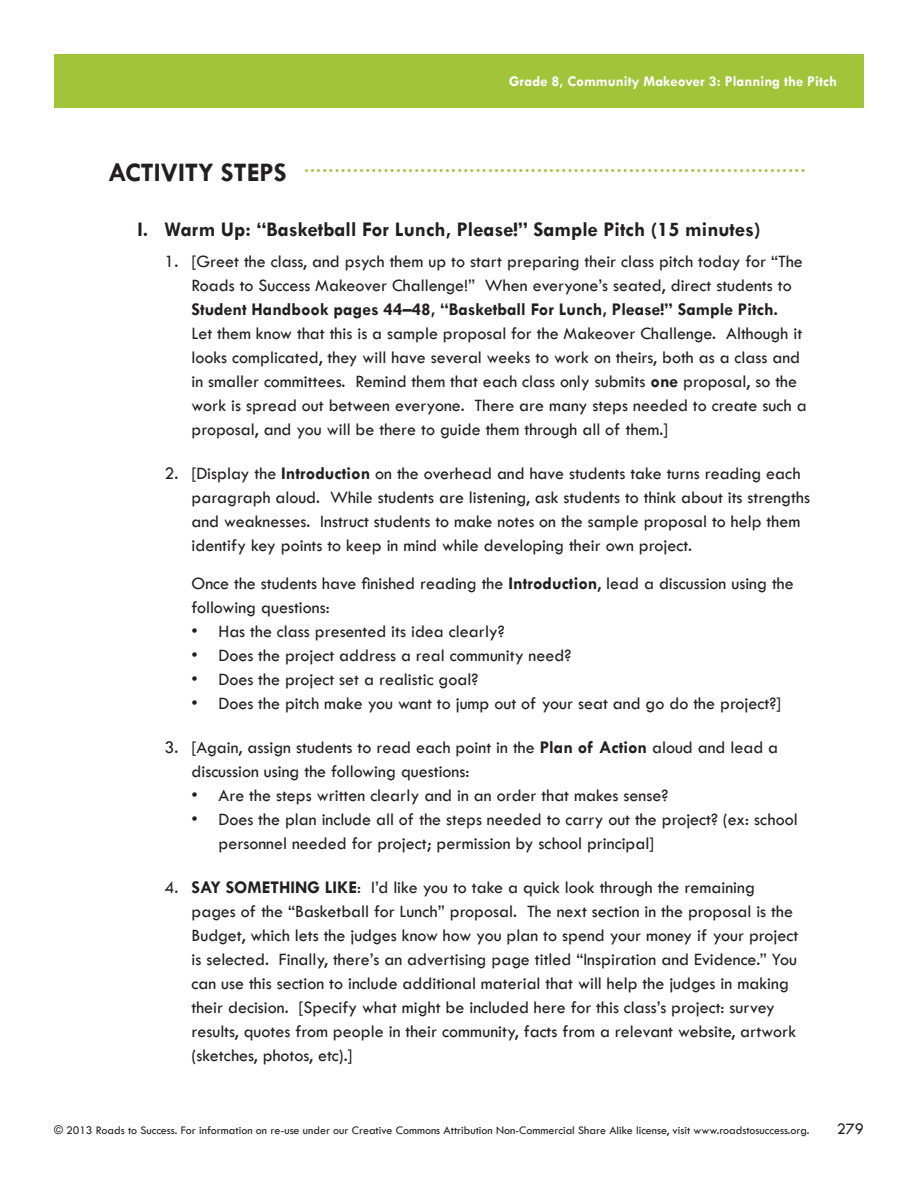
<style>
.page{position:relative;width:918px;height:1188px;background:#fff}
.page>*{position:absolute;margin:0;border:0;box-sizing:border-box;transform-origin:0 0}
.A_NumberListRoman{font:700 21px "Tw Cen";color:#231f20}
.LO_Head1{font:700 18.75px "Tw Cen";color:#a1c43a}
.A_NumberList2{font:500 18px/24px "Tw Cen";color:#231f20}
.A_NumberList1{font:500 18px/24px "Tw Cen";color:#231f20}
.A_Bullet{font:500 18px/24px "Tw Cen";color:#231f20}
.A_Text{font:500 18px/24px "Tw Cen";color:#231f20}
.Lesson_Front_Page_Te{font:500 16.5px "Tw Cen";color:#231f20}
.t1{font:700 15px "Tw Cen";color:#fff}
.t2{font:500 12px "Tw Cen";color:#231f20}
.s1{font-size:27px;color:#231f20}
.s2{font-weight:700}
</style>
<div class="page">
<div style="left:54px;top:54px;width:810px;height:54px;background:#a1c43a"></div>
<p class="t1" style="left:509px;top:72px;width:329px">Grade 8, Community Makeover 3: Planning the Pitch</p>
<p class="LO_Head1" style="left:108px;top:155px;width:699px"><span class="s1">ACTIVITY STEPS</span> ..................................................................................</p>
<p class="A_NumberListRoman" style="left:137px;top:217px;width:625px">I. Warm Up: “Basketball For Lunch, Please!” Sample Pitch (15 minutes)</p>
<p class="A_NumberList1" style="left:191px;top:249px;width:617px;text-indent:-27px">1. [Greet the class, and psych them up to start preparing their class pitch today for “The Roads to Success Makeover Challenge!” When everyone’s seated, direct students to <span class="s2">Student Handbook pages 44–48, “Basketball For Lunch, Please!” Sample Pitch.<br></span>Let them know that this is a sample proposal for the Makeover Challenge. Although it looks complicated, they will have several weeks to work on theirs, both as a class and in smaller committees. Remind them that each class only submits <span class="s2">one</span> proposal, so the work is spread out between everyone. There are many steps needed to create such a proposal, and you will be there to guide them through all of them.]</p>
<p class="A_NumberList2" style="left:191px;top:462px;width:620px;text-indent:-27px">2. [Display the <span class="s2">Introduction</span> on the overhead and have students take turns reading each paragraph aloud. While students are listening, ask students to think about its strengths and weaknesses. Instruct students to make notes on the sample proposal to help them identify key points to keep in mind while developing their own project.</p>
<p class="A_Text" style="left:191px;top:571px;width:604px">Once the students have finished reading the <span class="s2">Introduction</span>, lead a discussion using the following questions:</p>
<p class="A_Bullet" style="left:191px;top:619px;width:315px">• Has the class presented its idea clearly?</p>
<p class="A_Bullet" style="left:191px;top:643px;width:381px">• Does the project address a real community need?</p>
<p class="A_Bullet" style="left:191px;top:667px;width:288px">• Does the project set a realistic goal?</p>
<p class="A_Bullet" style="left:191px;top:691px;width:591px">• Does the pitch make you want to jump out of your seat and go do the project?]</p>
<p class="A_NumberList2" style="left:191px;top:735px;width:588px;text-indent:-27px">3. [Again, assign students to read each point in the <span class="s2">Plan of Action</span> aloud and lead a discussion using the following questions:</p>
<p class="A_Bullet" style="left:191px;top:783px;width:478px">• Are the steps written clearly and in an order that makes sense?</p>
<p class="A_Bullet" style="left:218px;top:807px;width:581px;text-indent:-27px">• Does the plan include all of the steps needed to carry out the project? (ex: school personnel needed for project; permission by school principal]</p>
<p class="A_NumberList2" style="left:191px;top:876px;width:608px;text-indent:-27px">4. <span class="s2">SAY SOMETHING LIKE</span>: I’d like you to take a quick look through the remaining pages of the “Basketball for Lunch” proposal. The next section in the proposal is the Budget, which lets the judges know how you plan to spend your money if your project is selected. Finally, there’s an advertising page titled “Inspiration and Evidence.” You can use this section to include additional material that will help the judges in making their decision. [Specify what might be included here for this class’s project: survey results, quotes from people in their community, facts from a relevant website, artwork (sketches, photos, etc).]</p>
<p class="t2" style="left:54px;top:1123px;width:757px">© 2013 Roads to Success. For information on re-use under our Creative Commons Attribution Non-Commercial Share Alike license, visit www.roadstosuccess.org.</p>
<p class="Lesson_Front_Page_Te" style="left:837px;top:1119px;width:29px">279</p>
</div>
